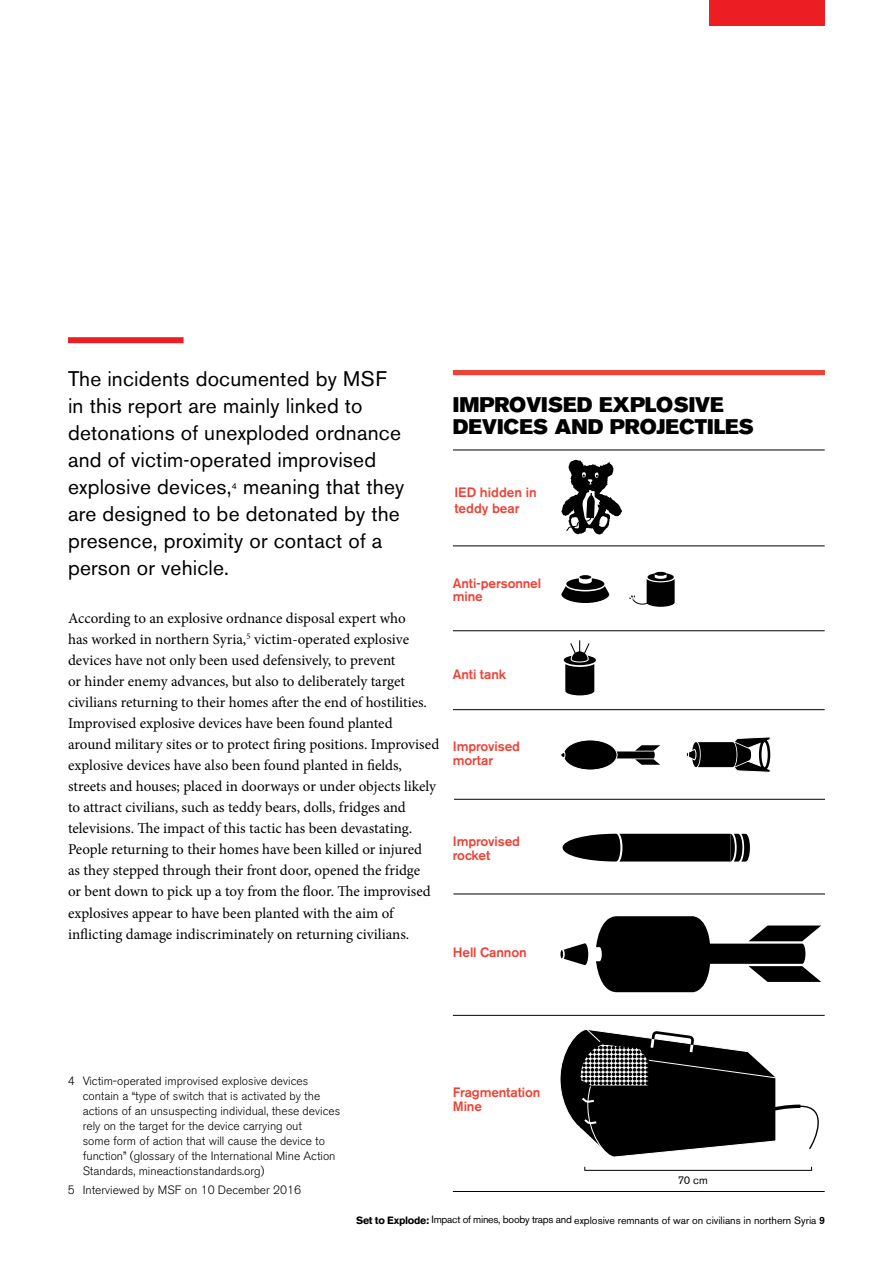
<style>
.page{position:relative;width:893px;height:1263px;background:#fff}
.page>*{position:absolute;margin:0;border:0;box-sizing:border-box;transform-origin:0 0}
.t1{font:21px/27px "Akzidenz Grotesk BE";letter-spacing:.01em;color:#000}
.t2{font:21px/22px "Akzidenz Grotesk BE Super";color:#000}
.t3{font:15px/21px "Minion Pro";color:#000}
.t4{font:500 13.5px/13.5px "Akzidenz Grotesk BE";letter-spacing:-.01em;color:#ef4135}
.t5{font:300 12px/15px "Akzidenz Grotesk BE";color:#000}
.t6{font:11.25px "Akzidenz Grotesk BE";color:#000}
.t7{font:10.5px "Akzidenz Grotesk BE";color:#000}
.t8{font:8.7px "Akzidenz Grotesk BE";color:#000}
.s1{font-weight:700}
.s2{font-weight:500}
</style>
<div class="page">
<div style="left:709px;top:0;width:116px;height:26px;background:#ed1d24"></div>
<div style="left:68px;top:337px;width:116px;height:6px;background:#ed1d24"></div>
<hr style="left:453px;top:371px;width:372px;height:4px;background:#ef4135">
<hr style="left:453px;top:450px;width:372px;height:1px;background:#000">
<hr style="left:453px;top:545px;width:372px;height:1px;background:#000">
<hr style="left:453px;top:630px;width:372px;height:1px;background:#000">
<hr style="left:453px;top:709px;width:372px;height:1px;background:#000">
<hr style="left:454px;top:799px;width:371px;height:1px;background:#000">
<hr style="left:453px;top:1015px;width:372px;height:1px;background:#000">
<hr style="left:453px;top:1191px;width:372px;height:1px;background:#000">
<hr style="left:453px;top:893px;width:372px;height:1px;background:#000">
<hr style="left:585px;top:1170px;width:227px;height:1px;background:#000">
<svg style="left:560px;top:1029px;width:259px;height:128px"></svg>
<svg style="left:560px;top:916px;width:261px;height:77px"></svg>
<svg style="left:563px;top:834px;width:187px;height:27px;background:#171717"></svg>
<svg style="left:616px;top:745px;width:44px;height:20px"></svg>
<div style="left:563px;top:740px;width:54px;height:30px;background:#000;border-radius:50%"></div>
<div style="left:563px;top:740px;width:54px;height:30px;border:1px solid #fff;border-radius:50%"></div>
<svg style="left:560px;top:751px;width:6px;height:8px"></svg>
<svg style="left:565px;top:640px;width:29px;height:55px"></svg>
<svg style="left:561px;top:578px;width:48px;height:25px"></svg>
<svg style="left:579px;top:575px;width:12px;height:4px"></svg>
<svg style="left:629px;top:572px;width:46px;height:35px"></svg>
<svg style="left:561px;top:460px;width:61px;height:74px"></svg>
<svg style="left:687px;top:737px;width:84px;height:36px"></svg>
<h1 class="t1" style="left:68px;top:366px;width:334px">The incidents documented by MSF in this report are mainly linked to detonations of unexploded ordnance and of victim-operated improvised explosive devices,</h1>
<h1 class="t1" style="left:68px;top:474px;width:338px;text-indent:175px">meaning that they are designed to be detonated by the presence, proximity or contact of a person or vehicle.</h1>
<p class="t3" style="left:68px;top:608px;width:373px">According to an explosive ordnance disposal expert who<br>has worked in northern Syria,<sup>5</sup> victim-operated explosive devices have not only been used defensively, to prevent<br>or hinder enemy advances, but also to deliberately target civilians returning to their homes after the end of hostilities.<br>Improvised explosive devices have been found planted around military sites or to protect firing positions. Improvised explosive devices have also been found planted in fields, streets and houses; placed in doorways or under objects likely to attract civilians, such as teddy bears, dolls, fridges and televisions. The impact of this tactic has been devastating.<br>People returning to their homes have been killed or injured<br>as they stepped through their front door, opened the fridge<br>or bent down to pick up a toy from the floor. The improvised explosives appear to have been planted with the aim of inflicting damage indiscriminately on returning civilians.</p>
<p class="t8" style="left:232px;top:481px;width:7px">4</p>
<h1 class="t2" style="left:453px;top:394px;width:303px">IMPROVISED EXPLOSIVE<br>DEVICES AND PROJECTILES</h1>
<p class="t4" style="left:454px;top:484px;width:84px;line-height:16.2px">IED hidden in teddy bear</p>
<p class="t4" style="left:453px;top:576px;width:90px">Anti-personnel mine</p>
<p class="t4" style="left:453px;top:668px;width:55px">Anti tank</p>
<p class="t4" style="left:453px;top:739px;width:69px">Improvised mortar</p>
<p class="t4" style="left:453px;top:835px;width:69px">Improvised rocket</p>
<p class="t4" style="left:453px;top:945px;width:75px">Hell Cannon</p>
<p class="t5" style="left:83px;top:1073px;width:259px;text-indent:-15px">4 Victim-operated improvised explosive devices contain a “type of switch that is activated by the actions of an unsuspecting individual, these devices rely on the target for the device carrying out<br>some form of action that will cause the device to function” (glossary of the International Mine Action Standards, mineactionstandards.org)</p>
<p class="t5" style="left:68px;top:1183px;width:235px">5 Interviewed by MSF on 10 December 2016</p>
<p class="t4" style="left:453px;top:1086px;width:89px">Fragmentation<br>Mine</p>
<p class="t6" style="left:678px;top:1173px;width:31px">70 cm</p>
<p class="t7" style="left:356px;top:1214px;width:470px"><span class="s1">Set to Explode:</span> Impact of mines, booby traps and explosive remnants of war on civilians in northern Syria <span class="s2">9</span></p>
</div>
